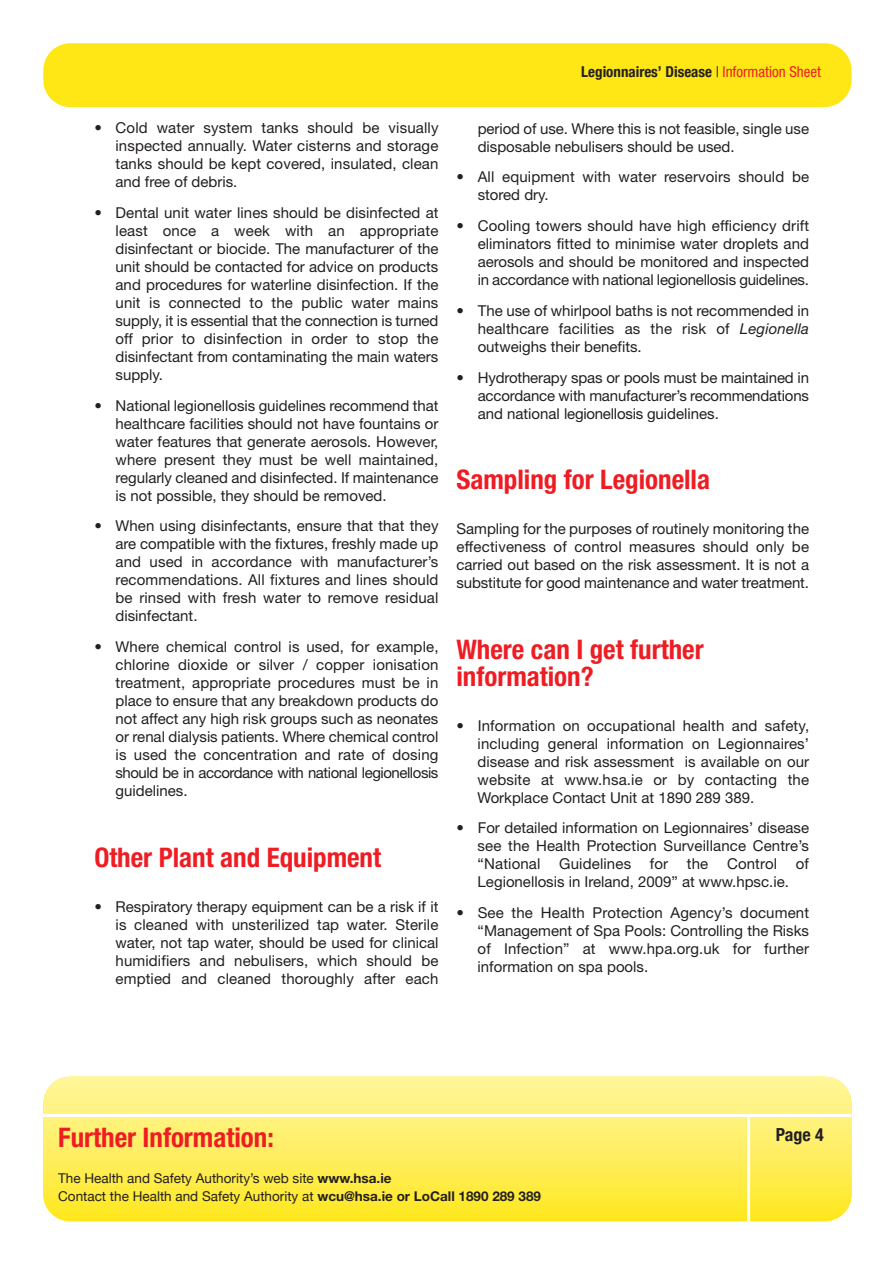
<style>
.page{position:relative;width:893px;height:1263px;background:#fff}
.page>*{position:absolute;margin:0;border:0;box-sizing:border-box;transform-origin:0 0}
.t1{font:700 condensed 27px/27px "Helvetica Neue LT";color:#ee1d23}
.t2{font:700 condensed 18px "Helvetica Neue";color:#231f20}
.t3{font:15px/18px "Helvetica Neue LT";color:#231f20;text-align:justify}
.t4{font:700 condensed 15px "Helvetica Neue";color:#231f20}
.t5{font:13.5px/18px "Helvetica Neue";color:#231f20}
.s1{font-family:"Helvetica Neue LT";font-weight:400}
.s2{font-family:"Helvetica Neue LT";font-weight:400;color:#ee1d23}
.s3{font-style:italic}
.s4{font-family:"Helvetica Neue LT";font-weight:700}
</style>
<div class="page">
<div style="left:43px;top:43px;width:808px;height:64px;background:#ffe716;border-radius:27px"></div>
<div style="left:43px;top:1076px;width:808px;height:145px;background:linear-gradient(to bottom,#fff6a0,#ffe823);border-radius:27px"></div>
<hr style="left:36px;top:1114px;width:815px;height:3px;background:#fff">
<hr style="left:747px;top:1116px;width:3px;height:105px;background:#fff">
<p class="t3" style="left:115px;top:120px;width:324px;text-indent:-21px">• Cold water system tanks should be visually inspected annually. Water cisterns and storage tanks should be kept covered, insulated, clean and free of debris.</p>
<p class="t3" style="left:115px;top:205px;width:324px;text-indent:-21px">• Dental unit water lines should be disinfected at least once a week with an appropriate disinfectant or biocide. The manufacturer of the unit should be contacted for advice on products and procedures for waterline disinfection. If the unit is connected to the public water mains supply, it is essential that the connection is turned off prior to disinfection in order to stop the disinfectant from contaminating the main waters supply.</p>
<p class="t3" style="left:115px;top:398px;width:324px;text-indent:-21px">• National legionellosis guidelines recommend that healthcare facilities should not have fountains or water features that generate aerosols. However, where present they must be well maintained, regularly cleaned and disinfected. If maintenance is not possible, they should be removed.</p>
<p class="t3" style="left:115px;top:518px;width:324px;text-indent:-21px">• When using disinfectants, ensure that that they are compatible with the fixtures, freshly made up and used in accordance with manufacturer’s recommendations. All fixtures and lines should be rinsed with fresh water to remove residual disinfectant.</p>
<p class="t3" style="left:115px;top:639px;width:324px;text-indent:-21px">• Where chemical control is used, for example, chlorine dioxide or silver / copper ionisation treatment, appropriate procedures must be in place to ensure that any breakdown products do not affect any high risk groups such as neonates or renal dialysis patients. Where chemical control is used the concentration and rate of dosing should be in accordance with national legionellosis guidelines.</p>
<h1 class="t1" style="left:94px;top:846px;width:288px">Other Plant and Equipment</h1>
<p class="t3" style="left:115px;top:899px;width:324px;text-indent:-21px">• Respiratory therapy equipment can be a risk if it is cleaned with unsterilized tap water. Sterile water, not tap water, should be used for clinical humidifiers and nebulisers, which should be emptied and cleaned thoroughly after each</p>
<p class="t4" style="left:581px;top:62px;width:241px">Legionnaires’ Disease <span class="s1">|</span> <span class="s2">Information Sheet</span></p>
<p class="t3" style="left:477px;top:121px;width:333px">period of use. Where this is not feasible, single use disposable nebulisers should be used.</p>
<p class="t3" style="left:477px;top:169px;width:333px;text-indent:-21px">• All equipment with water reservoirs should be stored dry.</p>
<p class="t3" style="left:477px;top:218px;width:333px;text-indent:-21px">• Cooling towers should have high efficiency drift eliminators fitted to minimise water droplets and aerosols and should be monitored and inspected in accordance with national legionellosis guidelines.</p>
<p class="t3" style="left:477px;top:303px;width:333px;text-indent:-21px">• The use of whirlpool baths is not recommended in healthcare facilities as the risk of <span class="s3">Legionella </span>outweighs their benefits.</p>
<p class="t3" style="left:477px;top:370px;width:333px;text-indent:-21px">• Hydrotherapy spas or pools must be maintained in accordance with manufacturer’s recommendations and national legionellosis guidelines.</p>
<h1 class="t1" style="left:456px;top:468px;width:255px">Sampling for Legionella</h1>
<p class="t3" style="left:456px;top:521px;width:354px">Sampling for the purposes of routinely monitoring the effectiveness of control measures should only be carried out based on the risk assessment. It is not a substitute for good maintenance and water treatment.</p>
<h1 class="t1" style="left:456px;top:638px;width:249px">Where can I get further information?</h1>
<p class="t3" style="left:477px;top:718px;width:333px;text-indent:-21px">• Information on occupational health and safety, including general information on Legionnaires’ disease and risk assessment is available on our website at www.hsa.ie or by contacting the Workplace Contact Unit at 1890 289 389.</p>
<p class="t3" style="left:477px;top:820px;width:333px;text-indent:-21px">• For detailed information on Legionnaires’ disease see the Health Protection Surveillance Centre’s “National Guidelines for the Control of Legionellosis in Ireland, 2009” at www.hpsc.ie.</p>
<p class="t3" style="left:477px;top:905px;width:333px;text-indent:-21px">• See the Health Protection Agency’s document “Management of Spa Pools: Controlling the Risks of Infection” at www.hpa.org.uk for further information on spa pools.</p>
<h1 class="t1" style="left:58px;top:1126px;width:217px">Further Information:</h1>
<p class="t5" style="left:58px;top:1168px;width:484px">The Health and Safety Authority’s web site <span class="s4">www.hsa.ie<br></span>Contact the Health and Safety Authority at <span class="s4">wcu@hsa.ie or LoCall 1890 289 389</span></p>
<p class="t2" style="left:775px;top:1124px;width:49px">Page 4</p>
</div>
